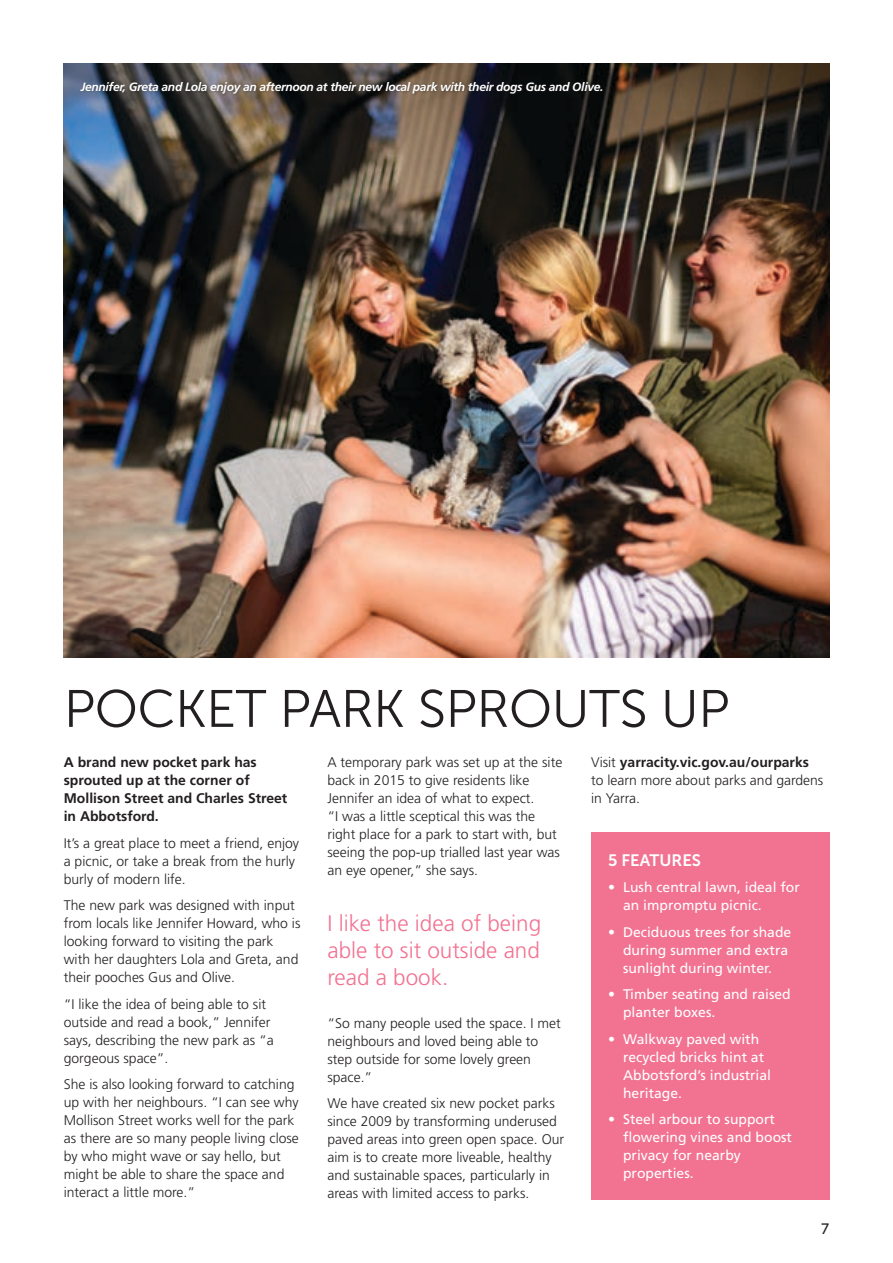
<style>
.page{position:relative;width:893px;height:1263px;background:#fff}
.page>*{position:absolute;margin:0;border:0;box-sizing:border-box;transform-origin:0 0}
.t1{font:52.5px "Museo Sans 300";letter-spacing:-.01em;color:#231f20}
.t2{font:300 22.5px/27px "Frutiger LT Std";color:#f27291;text-align:justify}
.t3{font:16.5px "Museo Sans 700";color:#fff}
.t4{font:15px "Museo Sans 500";color:#231f20}
.t5{font:300 13.95px/18px "Frutiger LT Std";color:#231f20}
.t6{font:13.95px/18px "Frutiger LT Std";color:#fff}
.t7{font:700 13.95px/18px "Frutiger LT Std";color:#231f20}
.t8{font:italic 700 12px "Frutiger LT Std";letter-spacing:-.025em;color:#fff}
.s1{font-weight:700}
.s2{font-weight:300}
</style>
<div class="page">
<img style="left:64px;top:64px;width:765px;height:593px">
<div style="left:591px;top:832px;width:238px;height:367px;background:#f27291"></div>
<div style="left:79px;top:80px;width:526px;height:16px;background:#231f20;opacity:.44"></div>
<p class="t8" style="left:81px;top:79px;width:524px">Jennifer, Greta and Lola enjoy an afternoon at their new local park with their dogs Gus and Olive.</p>
<h1 class="t1" style="left:64px;top:680px;width:667px">POCKET PARK SPROUTS UP</h1>
<p class="t7" style="left:64px;top:753px;width:225px">A brand new pocket park has sprouted up at the corner of<br>Mollison Street and Charles Street in Abbotsford.</p>
<p class="t5" style="left:64px;top:834px;width:237px">It’s a great place to meet a friend, enjoy a picnic, or take a break from the hurly burly of modern life.</p>
<p class="t5" style="left:64px;top:896px;width:238px">The new park was designed with input from locals like Jennifer Howard, who is looking forward to visiting the park with her daughters Lola and Greta, and their pooches Gus and Olive.</p>
<p class="t5" style="left:64px;top:995px;width:212px">“I like the idea of being able to sit outside and read a book,” Jennifer says, describing the new park as “a gorgeous space”.</p>
<p class="t5" style="left:64px;top:1075px;width:237px">She is also looking forward to catching up with her neighbours. “I can see why Mollison Street works well for the park as there are so many people living close by who might wave or say hello, but might be able to share the space and interact a little more.”</p>
<p class="t5" style="left:327px;top:753px;width:236px">A temporary park was set up at the site back in 2015 to give residents like Jennifer an idea of what to expect.<br>“I was a little sceptical this was the right place for a park to start with, but seeing the pop-up trialled last year was an eye opener,” she says.</p>
<p class="t5" style="left:591px;top:753px;width:234px">Visit <span class="s1">yarracity.vic.gov.au/ourparks </span>to learn more about parks and gardens in Yarra.</p>
<p class="t3" style="left:608px;top:851px;width:94px">5 FEATURES</p>
<p class="t6" style="left:623px;top:878px;width:178px;text-indent:-15px"><span class="s2">•</span> Lush central lawn, ideal for an impromptu picnic.</p>
<p class="t6" style="left:623px;top:923px;width:170px;text-indent:-15px"><span class="s2">•</span> Deciduous trees for shade during summer and extra sunlight during winter.</p>
<p class="t6" style="left:623px;top:985px;width:169px;text-indent:-15px"><span class="s2">•</span> Timber seating and raised planter boxes.</p>
<p class="t6" style="left:623px;top:1030px;width:150px;text-indent:-15px"><span class="s2">•</span> Walkway paved with recycled bricks hint at<br>Abbotsford’s industrial heritage.</p>
<p class="t6" style="left:623px;top:1110px;width:170px;text-indent:-15px"><span class="s2">•</span> Steel arbour to support flowering vines and boost privacy for nearby properties.</p>
<h2 class="t2" style="left:327px;top:910px;width:215px">I like the idea of being able to sit outside and read a book.</h2>
<p class="t5" style="left:327px;top:1014px;width:235px">“So many people used the space. I met neighbours and loved being able to step outside for some lovely green space.”</p>
<p class="t5" style="left:327px;top:1094px;width:238px">We have created six new pocket parks since 2009 by transforming underused paved areas into green open space. Our aim is to create more liveable, healthy and sustainable spaces, particularly in areas with limited access to parks.</p>
<p class="t4" style="left:821px;top:1220px;width:9px">7</p>
</div>
